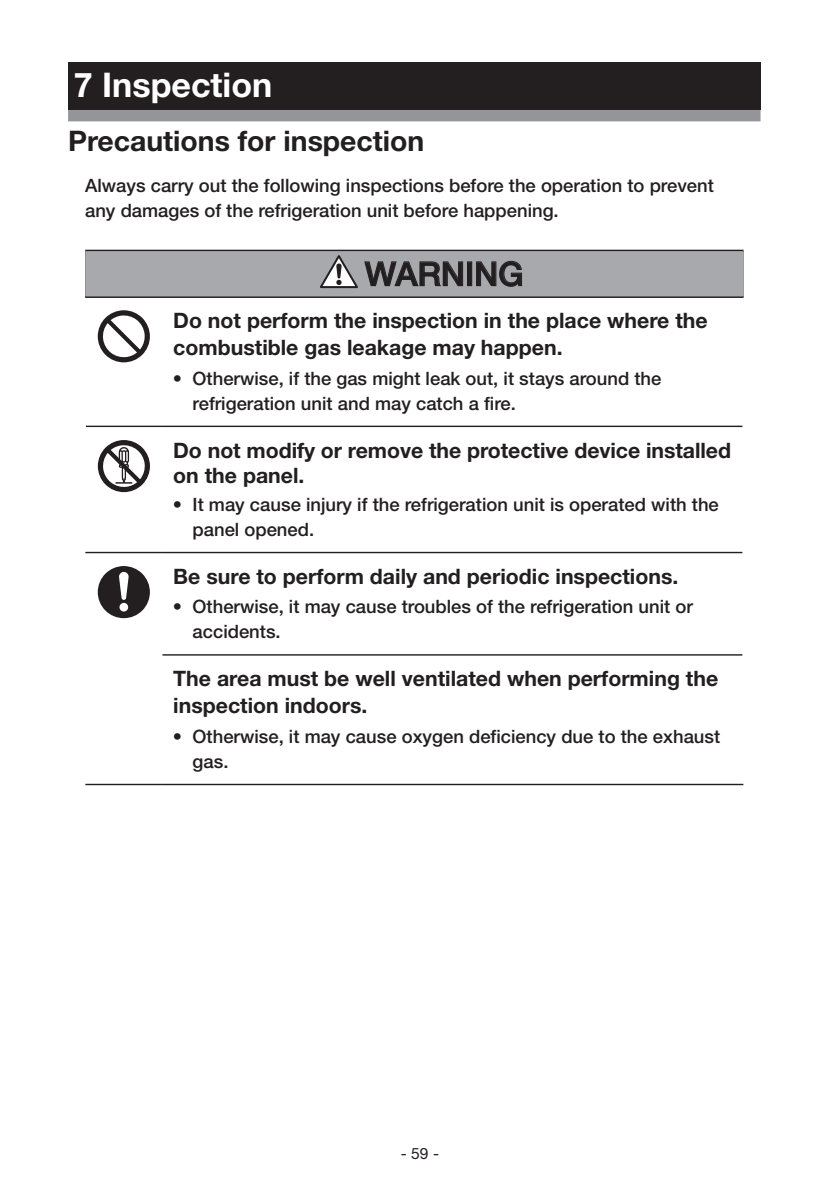
<style>
.page{position:relative;width:840px;height:1191px;background:#fff}
.page>*{position:absolute;margin:0;border:0;box-sizing:border-box;transform-origin:0 0}
.t1{font:700 34px "Helvetica Neue LT Std";color:#fff}
.t2{font:500 33.2px "Helvetica Neue";color:#231f20}
.t3{font:700 28.4px "Helvetica Neue LT Std";color:#231f20}
.t4{font:700 21.2px/27.2px "Helvetica Neue LT Std";color:#231f20}
.t5{font:500 18.4px/25px "Helvetica Neue LT Std";color:#231f20}
.t6{font:15.6px "Helvetica Neue LT Std";color:#231f20}
</style>
<div class="page">
<div style="left:68px;top:62px;width:692px;height:48px;background:#231f20"></div>
<div style="left:68px;top:110px;width:692px;height:11px;background:#939598"></div>
<hr style="left:162px;top:654px;width:580px;height:1px;background:#231f20">
<hr style="left:85px;top:783px;width:77px;height:2px;background:#231f20">
<hr style="left:162px;top:783px;width:581px;height:2px;background:#231f20">
<hr style="left:162px;top:425px;width:580px;height:2px;background:#231f20">
<hr style="left:162px;top:552px;width:580px;height:1px;background:#231f20">
<hr style="left:86px;top:425px;width:76px;height:2px;background:#231f20">
<hr style="left:85px;top:552px;width:77px;height:1px;background:#231f20">
<div style="left:85px;top:250px;width:658px;height:48px;background:#626062"></div>
<div style="left:85px;top:251px;width:658px;height:45px;background:#a8a9ad"></div>
<div style="left:467px;top:262px;width:4px;height:24px;border:1px solid #231f20"></div>
<svg style="left:476px;top:261px;width:45px;height:26px"></svg>
<svg style="left:320px;top:255px;width:143px;height:34px"></svg>
<svg style="left:98px;top:310px;width:52px;height:52px"></svg>
<svg style="left:98px;top:440px;width:52px;height:52px"></svg>
<svg style="left:98px;top:566px;width:52px;height:52px"></svg>
<h1 class="t1" style="left:74px;top:64px;width:200px">7 Inspection</h1>
<h3 class="t3" style="left:68px;top:123px;width:357px">Precautions for inspection</h3>
<p class="t5" style="left:85px;top:172px;width:630px;line-height:25.6px">Always carry out the following inspections before the operation to prevent any damages of the refrigeration unit before happening.</p>
<h2 class="t2" style="left:364px;top:254px;width:160px">WARNING</h2>
<p class="t4" style="left:173px;top:306px;width:535px">Do not perform the inspection in the place where the combustible gas leakage may happen.</p>
<p class="t5" style="left:192px;top:365px;width:470px;text-indent:-20px">• Otherwise, if the gas might leak out, it stays around the refrigeration unit and may catch a fire.</p>
<p class="t4" style="left:173px;top:437px;width:559px;line-height:25.6px">Do not modify or remove the protective device installed on the panel.</p>
<p class="t5" style="left:192px;top:491px;width:527px;text-indent:-20px">• It may cause injury if the refrigeration unit is operated with the panel opened.</p>
<p class="t4" style="left:173px;top:562px;width:506px">Be sure to perform daily and periodic inspections.</p>
<p class="t5" style="left:192px;top:594px;width:501px;text-indent:-20px">• Otherwise, it may cause troubles of the refrigeration unit or accidents.</p>
<p class="t4" style="left:173px;top:664px;width:546px">The area must be well ventilated when performing the inspection indoors.</p>
<p class="t5" style="left:192px;top:723px;width:529px;text-indent:-20px">• Otherwise, it may cause oxygen deficiency due to the exhaust gas.</p>
<p class="t6" style="left:400px;top:1143px;width:40px">- 59 -</p>
</div>
